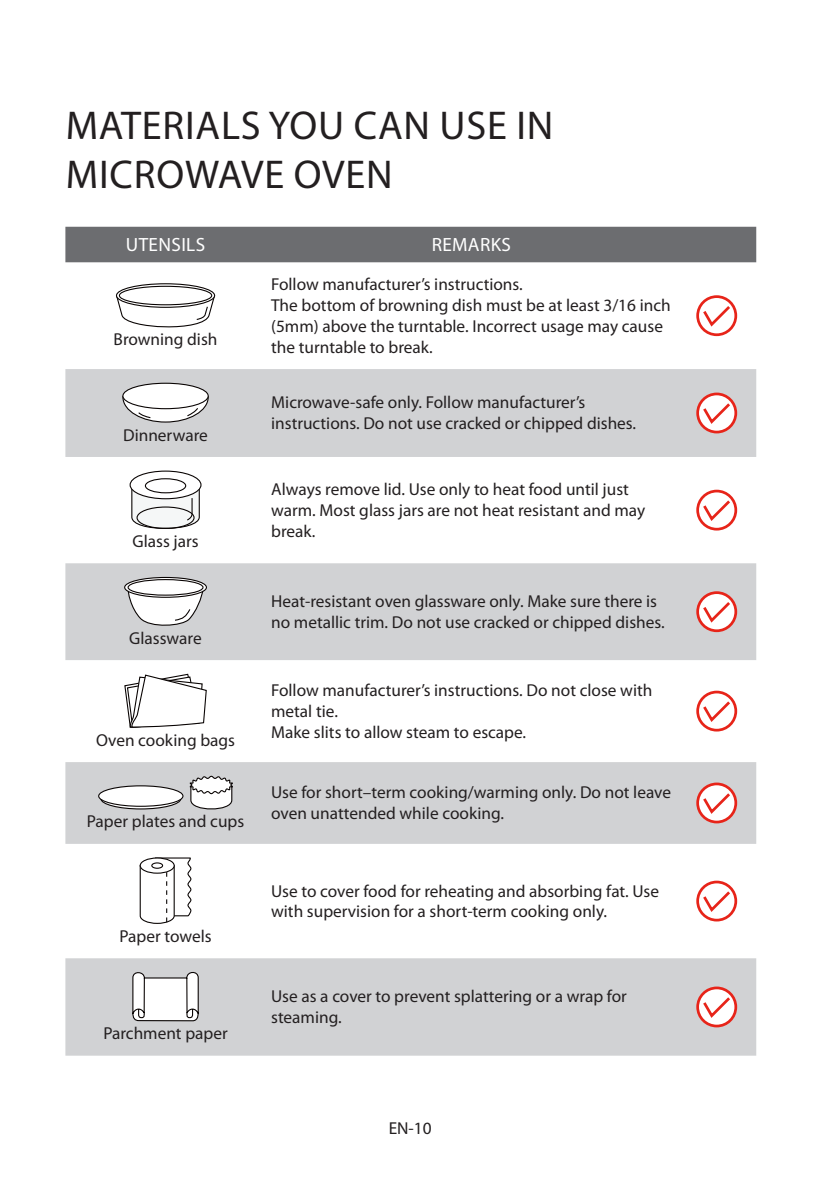
<style>
.page{position:relative;width:823px;height:1191px;background:#fff}
.page>*{position:absolute;margin:0;border:0;box-sizing:border-box;transform-origin:0 0}
.t1{font:40.4px/48.4px "Myriad Pro";letter-spacing:.02em;color:#231f20}
.t2{font:19.2px "Myriad Pro";letter-spacing:.02em;color:#fff}
.t3{font:17.2px/20.8px "Myriad Pro";color:#231f20}
</style>
<div class="page">
<div style="left:65px;top:227px;width:690px;height:35px;background:#6c6d70"></div>
<svg style="left:65px;top:369px;width:690px;height:686px;fill:#d1d2d4"></svg>
<svg style="left:116px;top:283px;width:100px;height:45px"></svg>
<svg style="left:696px;top:295px;width:42px;height:42px"></svg>
<svg style="left:122px;top:382px;width:87px;height:41px"></svg>
<svg style="left:694px;top:391px;width:44px;height:44px"></svg>
<svg style="left:129px;top:470px;width:73px;height:62px"></svg>
<svg style="left:694px;top:488px;width:44px;height:44px"></svg>
<svg style="left:123px;top:576px;width:84px;height:54px"></svg>
<svg style="left:694px;top:590px;width:44px;height:43px"></svg>
<svg style="left:123px;top:673px;width:84px;height:55px"></svg>
<svg style="left:694px;top:689px;width:44px;height:44px"></svg>
<svg style="left:101px;top:788px;width:80px;height:21px"></svg>
<div style="left:100px;top:788px;width:81px;height:21px;border:1px solid #080302;border-radius:50%"></div>
<div style="left:99px;top:786px;width:84px;height:20px;background:#fff;border-radius:50%"></div>
<div style="left:98px;top:785px;width:85px;height:22px;border:1px solid #080302;border-radius:50%"></div>
<svg style="left:188px;top:775px;width:46px;height:37px"></svg>
<svg style="left:694px;top:781px;width:44px;height:43px"></svg>
<svg style="left:139px;top:857px;width:53px;height:67px"></svg>
<svg style="left:694px;top:879px;width:44px;height:44px"></svg>
<svg style="left:131px;top:970px;width:68px;height:51px"></svg>
<svg style="left:694px;top:985px;width:44px;height:43px"></svg>
<h1 class="t1" style="left:66px;top:101px;width:489px">MATERIALS YOU CAN USE IN<br>MICROWAVE OVEN</h1>
<p class="t2" style="left:126px;top:233px;width:81px">UTENSILS</p>
<p class="t2" style="left:431px;top:233px;width:81px">REMARKS</p>
<p class="t3" style="left:114px;top:329px;width:105px">Browning dish</p>
<p class="t3" style="left:123px;top:424px;width:86px">Dinnerware</p>
<p class="t3" style="left:132px;top:530px;width:67px">Glass jars</p>
<p class="t3" style="left:129px;top:627px;width:74px">Glassware</p>
<p class="t3" style="left:96px;top:729px;width:140px">Oven cooking bags</p>
<p class="t3" style="left:87px;top:811px;width:159px">Paper plates and cups</p>
<p class="t3" style="left:119px;top:925px;width:94px">Paper towels</p>
<p class="t3" style="left:103px;top:1022px;width:126px">Parchment paper</p>
<p class="t3" style="left:271px;top:274px;width:401px">Follow manufacturer’s instructions.<br>The bottom of browning dish must be at least 3/16 inch (5mm) above the turntable. Incorrect usage may cause the turntable to break.</p>
<p class="t3" style="left:271px;top:392px;width:366px">Microwave-safe only. Follow manufacturer’s instructions. Do not use cracked or chipped dishes.</p>
<p class="t3" style="left:271px;top:479px;width:375px">Always remove lid. Use only to heat food until just warm. Most glass jars are not heat resistant and may break.</p>
<p class="t3" style="left:271px;top:590px;width:395px">Heat-resistant oven glassware only. Make sure there is no metallic trim. Do not use cracked or chipped dishes.</p>
<p class="t3" style="left:271px;top:679px;width:382px">Follow manufacturer’s instructions. Do not close with metal tie.<br>Make slits to allow steam to escape.</p>
<p class="t3" style="left:271px;top:782px;width:401px">Use for short–term cooking/warming only. Do not leave oven unattended while cooking.</p>
<p class="t3" style="left:271px;top:880px;width:389px">Use to cover food for reheating and absorbing fat. Use with supervision for a short-term cooking only.</p>
<p class="t3" style="left:271px;top:986px;width:357px">Use as a cover to prevent splattering or a wrap for steaming.</p>
<p class="t3" style="left:388px;top:1117px;width:44px">EN-10</p>
</div>
